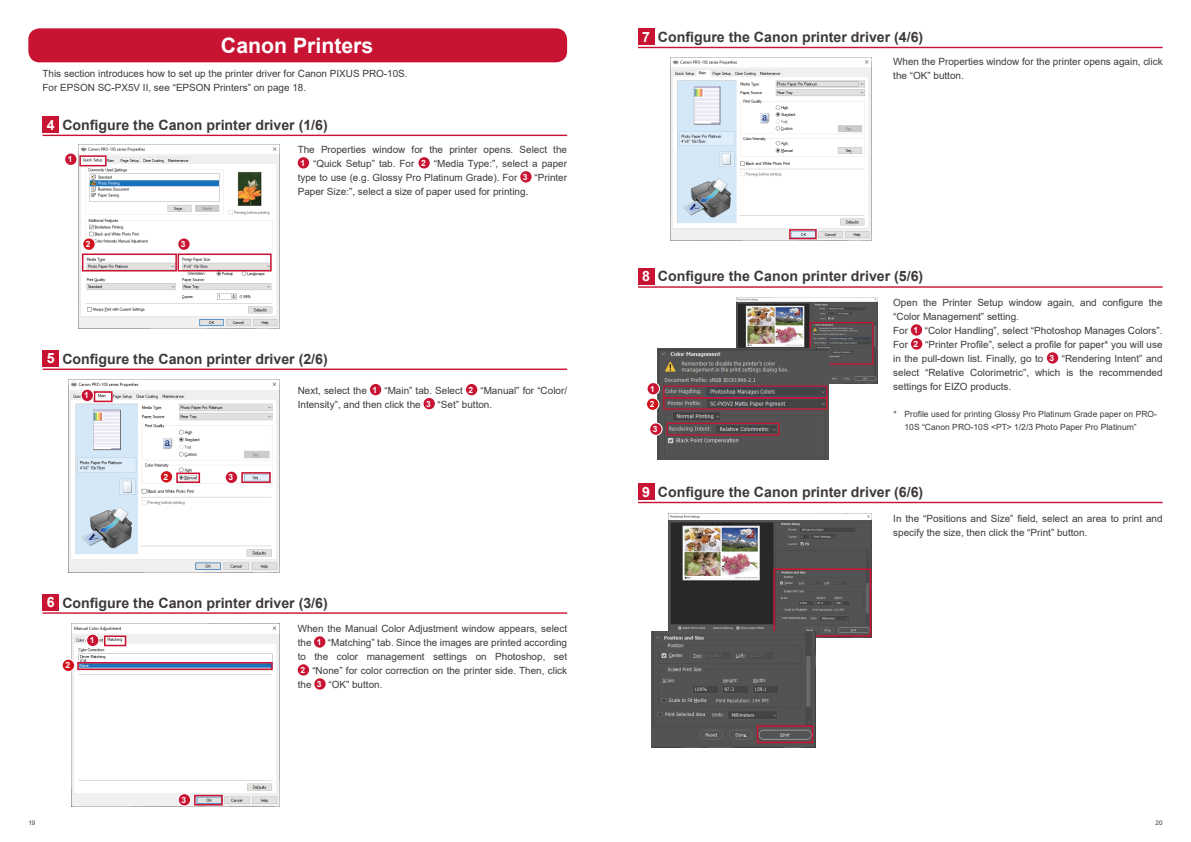
<style>
.page{position:relative;width:1191px;height:842px;background:#fff}
.page>*{position:absolute;margin:0;border:0;box-sizing:border-box;transform-origin:0 0}
.t1{font:700 21.3px "Arial";color:#fff}
.t2{font:700 14.2px "Arial";color:#3e3a39}
.t3{font:700 14.2px "Arial";color:#fff}
.t4{font:9.9px/14px "Arial";color:#3e3a39}
.t5{font:8.5px/13px "Arial";color:#3e3a39}
.t6{font:700 8.5px/15.4px "Arial";color:#fff}
.t7{font:6.4px "Arial";color:#3e3a39}
.s1{font-weight:700;font-size:8.5px;color:#fff}
</style>
<div class="page">
<hr style="left:638px;top:47px;width:524px;height:1px;background:#c81432">
<hr style="left:638px;top:286px;width:524px;height:2px;background:#c81432">
<hr style="left:638px;top:502px;width:524px;height:1px;background:#c81432">
<svg style="left:910px;top:324px;width:12px;height:12px"></svg>
<div style="left:911px;top:338px;width:11px;height:12px;background:#c81432;border-radius:50%"></div>
<div style="left:1047px;top:352px;width:11px;height:12px;background:#c81432;border-radius:50%"></div>
<img style="left:670px;top:58px;width:201px;height:183px">
<div style="left:789px;top:229px;width:27px;height:10px;border:1px solid #c81432"></div>
<img style="left:737px;top:298px;width:140px;height:86px">
<div style="left:809px;top:322px;width:64px;height:43px;border:1px solid #c81432"></div>
<img style="left:657px;top:348px;width:171px;height:111px">
<div style="left:663px;top:386px;width:164px;height:12px;border:1px solid #c81432"></div>
<div style="left:666px;top:423px;width:113px;height:13px;border:1px solid #c81432"></div>
<div style="left:663px;top:397px;width:164px;height:13px;border:1px solid #c81432"></div>
<img style="left:668px;top:513px;width:204px;height:125px">
<div style="left:773px;top:568px;width:98px;height:69px;border:2px solid #c81432"></div>
<img style="left:652px;top:632px;width:164px;height:116px">
<div style="left:757px;top:725px;width:56px;height:18px;border:2px solid #c81432"></div>
<svg style="left:646px;top:382px;width:14px;height:13px"></svg>
<div style="left:647px;top:383px;width:12px;height:11px;background:#c81432;border-radius:50%"></div>
<svg style="left:646px;top:397px;width:13px;height:14px"></svg>
<div style="left:647px;top:398px;width:11px;height:12px;background:#d0121b;border-radius:50%"></div>
<svg style="left:649px;top:422px;width:13px;height:14px"></svg>
<div style="left:650px;top:423px;width:11px;height:12px;background:#c81432;border-radius:50%"></div>
<hr style="left:43px;top:135px;width:524px;height:1px;background:#c81432">
<hr style="left:43px;top:369px;width:524px;height:1px;background:#c81432">
<hr style="left:43px;top:612px;width:524px;height:2px;background:#c81432">
<div style="left:298px;top:157px;width:11px;height:11px;background:#c81432;border-radius:50%"></div>
<div style="left:418px;top:157px;width:12px;height:11px;background:#c81432;border-radius:50%"></div>
<div style="left:520px;top:171px;width:11px;height:11px;background:#c81432;border-radius:50%"></div>
<div style="left:370px;top:384px;width:11px;height:11px;background:#c81432;border-radius:50%"></div>
<div style="left:466px;top:384px;width:11px;height:11px;background:#c81432;border-radius:50%"></div>
<div style="left:423px;top:398px;width:12px;height:11px;background:#c81432;border-radius:50%"></div>
<div style="left:314px;top:636px;width:11px;height:12px;background:#c81432;border-radius:50%"></div>
<div style="left:298px;top:664px;width:11px;height:12px;background:#c81432;border-radius:50%"></div>
<div style="left:314px;top:678px;width:12px;height:12px;background:#c81432;border-radius:50%"></div>
<div style="left:28px;top:28px;width:539px;height:34px;background:#c81432;border-radius:11px"></div>
<img style="left:78px;top:145px;width:201px;height:183px">
<div style="left:79px;top:155px;width:28px;height:11px;border:2px solid #c81432"></div>
<div style="left:82px;top:254px;width:95px;height:17px;border:2px solid #c81432"></div>
<div style="left:177px;top:254px;width:95px;height:17px;border:2px solid #c81432"></div>
<img style="left:69px;top:381px;width:210px;height:191px">
<div style="left:94px;top:391px;width:19px;height:11px;border:2px solid #c81432"></div>
<div style="left:176px;top:472px;width:24px;height:11px;border:2px solid #c81432"></div>
<div style="left:241px;top:472px;width:30px;height:11px;border:2px solid #c81432"></div>
<img style="left:71px;top:624px;width:208px;height:183px">
<div style="left:104px;top:635px;width:22px;height:11px;border:2px solid #c81432"></div>
<div style="left:77px;top:662px;width:196px;height:8px;border:2px solid #c81432"></div>
<div style="left:194px;top:795px;width:29px;height:10px;border:2px solid #c81432"></div>
<svg style="left:64px;top:153px;width:14px;height:13px"></svg>
<div style="left:65px;top:154px;width:11px;height:11px;background:#c81432;border-radius:50%"></div>
<svg style="left:82px;top:237px;width:14px;height:14px"></svg>
<div style="left:83px;top:238px;width:12px;height:12px;background:#d0121b;border-radius:50%"></div>
<svg style="left:177px;top:237px;width:14px;height:14px"></svg>
<div style="left:178px;top:238px;width:12px;height:12px;background:#c81432;border-radius:50%"></div>
<svg style="left:81px;top:389px;width:13px;height:13px"></svg>
<div style="left:82px;top:390px;width:11px;height:11px;background:#c81432;border-radius:50%"></div>
<svg style="left:160px;top:470px;width:13px;height:14px"></svg>
<div style="left:161px;top:471px;width:11px;height:11px;background:#d0121b;border-radius:50%"></div>
<svg style="left:225px;top:471px;width:13px;height:13px"></svg>
<div style="left:226px;top:472px;width:11px;height:11px;background:#c81432;border-radius:50%"></div>
<svg style="left:86px;top:634px;width:13px;height:13px"></svg>
<div style="left:87px;top:635px;width:11px;height:11px;background:#c81432;border-radius:50%"></div>
<svg style="left:62px;top:659px;width:13px;height:13px"></svg>
<div style="left:63px;top:660px;width:11px;height:11px;background:#d0121b;border-radius:50%"></div>
<svg style="left:178px;top:793px;width:13px;height:13px"></svg>
<div style="left:179px;top:794px;width:11px;height:11px;background:#c81432;border-radius:50%"></div>
<div style="left:43px;top:116px;width:16px;height:17px;background:#c81432"></div>
<div style="left:43px;top:350px;width:16px;height:17px;background:#c81432"></div>
<div style="left:43px;top:594px;width:16px;height:16px;background:#c81432"></div>
<div style="left:638px;top:28px;width:16px;height:17px;background:#c81432"></div>
<div style="left:638px;top:268px;width:16px;height:16px;background:#c81432"></div>
<div style="left:638px;top:483px;width:16px;height:17px;background:#c81432"></div>
<h1 class="t1" style="left:221px;top:30px;width:154px">Canon Printers</h1>
<p class="t4" style="left:43px;top:66px;width:367px">This section introduces how to set up the printer driver for Canon PIXUS PRO-10S.<br>For EPSON SC-PX5V II, see “EPSON Printers” on page 18.</p>
<h2 class="t3" style="left:47px;top:115px;width:9px">4</h2>
<h2 class="t2" style="left:62px;top:115px;width:267px">Configure the Canon printer driver (1/6)</h2>
<p class="t6" style="left:68px;top:152px;width:6px">1</p>
<p class="t6" style="left:86px;top:237px;width:6px">2</p>
<p class="t6" style="left:181px;top:237px;width:6px">3</p>
<p class="t4" style="left:298px;top:143px;width:271px;text-align:justify">The Properties window for the printer opens. Select the <span class="s1">1</span> “Quick Setup” tab. For <span class="s1">2</span> “Media Type:”, select a paper type to use (e.g. Glossy Pro Platinum Grade). For <span class="s1">3</span> “Printer Paper Size:”, select a size of paper used for printing.</p>
<h2 class="t3" style="left:47px;top:348px;width:9px">5</h2>
<h2 class="t2" style="left:62px;top:349px;width:267px">Configure the Canon printer driver (2/6)</h2>
<p class="t6" style="left:84px;top:388px;width:6px">1</p>
<p class="t4" style="left:298px;top:383px;width:271px">Next, select the <span class="s1">1</span> “Main” tab. Select <span class="s1">2</span> “Manual” for “Color/<br>Intensity”, and then click the <span class="s1">3</span> “Set” button.</p>
<p class="t6" style="left:163px;top:469px;width:6px">2</p>
<p class="t6" style="left:228px;top:470px;width:6px">3</p>
<h2 class="t3" style="left:47px;top:592px;width:9px">6</h2>
<h2 class="t2" style="left:62px;top:592px;width:267px">Configure the Canon printer driver (3/6)</h2>
<p class="t6" style="left:65px;top:658px;width:6px">2</p>
<p class="t6" style="left:90px;top:633px;width:6px">1</p>
<p class="t4" style="left:298px;top:622px;width:271px;text-align:justify">When the Manual Color Adjustment window appears, select the <span class="s1">1</span> “Matching” tab. Since the images are printed according to the color management settings on Photoshop, set <span class="s1">2</span> “None” for color correction on the printer side. Then, click the <span class="s1">3</span> “OK” button.</p>
<p class="t6" style="left:181px;top:792px;width:6px">3</p>
<h2 class="t3" style="left:642px;top:27px;width:9px">7</h2>
<h2 class="t2" style="left:658px;top:27px;width:267px">Configure the Canon printer driver (4/6)</h2>
<p class="t4" style="left:893px;top:55px;width:271px">When the Properties window for the printer opens again, click the “OK” button.</p>
<h2 class="t3" style="left:642px;top:266px;width:9px">8</h2>
<h2 class="t2" style="left:658px;top:266px;width:267px">Configure the Canon printer driver (5/6)</h2>
<p class="t6" style="left:649px;top:381px;width:7px">1<br>2</p>
<p class="t6" style="left:653px;top:422px;width:6px">3</p>
<p class="t4" style="left:893px;top:296px;width:271px">Open the Printer Setup window again, and configure the “Color Management” setting.<br>For <span class="s1">1</span> “Color Handling”, select “Photoshop Manages Colors”.<br>For <span class="s1">2</span> “Printer Profile”, select a profile for paper* you will use in the pull-down list. Finally, go to <span class="s1">3</span> “Rendering Intent” and select “Relative Colorimetric”, which is the recommended settings for EIZO products.</p>
<p class="t5" style="left:904px;top:408px;width:254px;text-indent:-11px">* Profile used for printing Glossy Pro Platinum Grade paper on PRO-<br>10S “Canon PRO-10S &lt;PT&gt; 1/2/3 Photo Paper Pro Platinum”</p>
<h2 class="t3" style="left:642px;top:482px;width:9px">9</h2>
<h2 class="t2" style="left:658px;top:482px;width:267px">Configure the Canon printer driver (6/6)</h2>
<p class="t4" style="left:893px;top:511px;width:271px">In the “Positions and Size” field, select an area to print and specify the size, then click the “Print” button.</p>
<p class="t7" style="left:28px;top:818px;width:9px">19</p>
<p class="t7" style="left:1155px;top:818px;width:9px">20</p>
</div>
